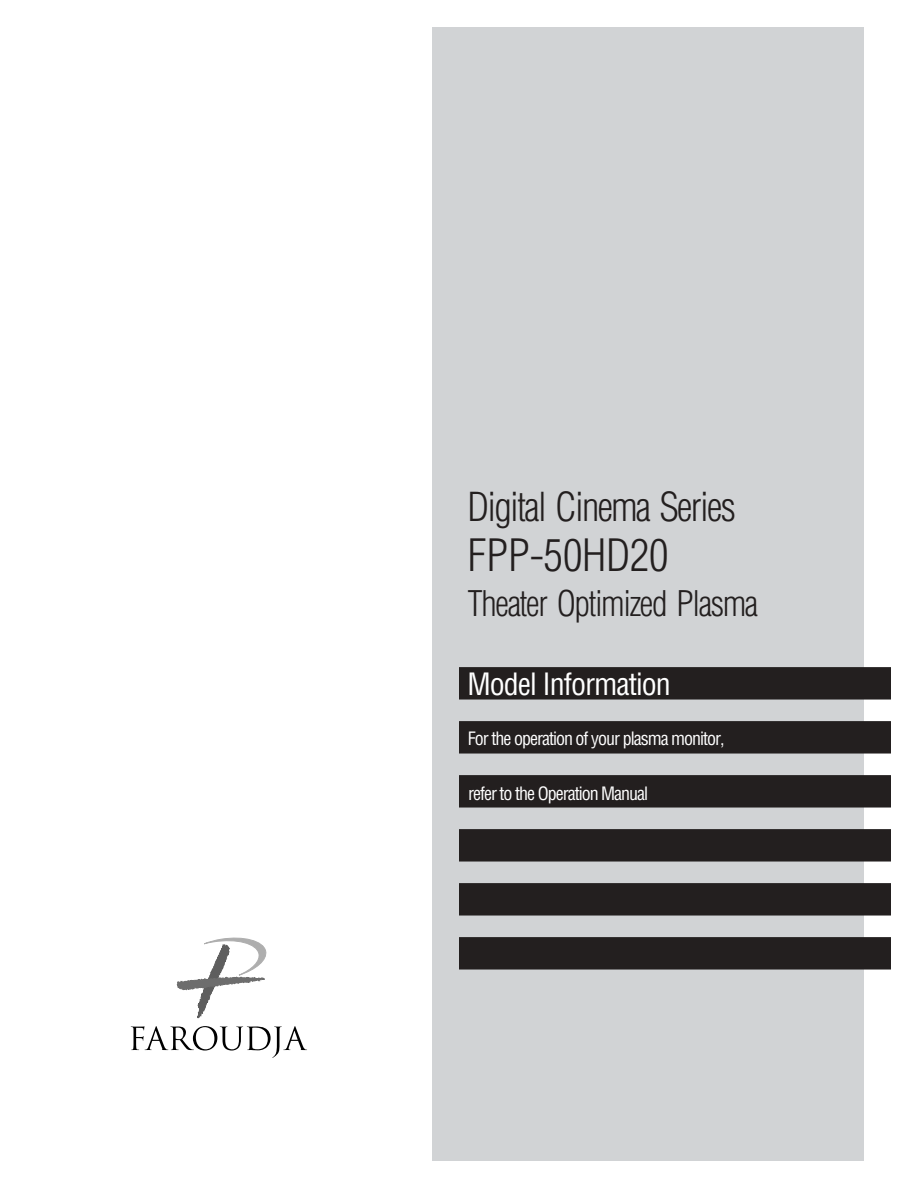
<style>
.page{position:relative;width:918px;height:1188px;background:#fff}
.page>*{position:absolute;margin:0;border:0;box-sizing:border-box;transform-origin:0 0}
.t1{font:300 condensed 43.5px "Helvetica";letter-spacing:-.005em;color:#231f1f}
.t2{font:300 condensed 39px "Helvetica";letter-spacing:-.04em;color:#231f1f}
.t3{font:300 condensed 34.5px "Helvetica";letter-spacing:-.035em;color:#231f1f}
.t4{font:condensed 30px "Helvetica";letter-spacing:-.035em;color:#fff}
.t5{font:condensed 18px "Helvetica";letter-spacing:-.055em;color:#fff}
</style>
<div class="page">
<div style="left:432px;top:27px;width:432px;height:1134px;background:#d1d3d5"></div>
<div style="left:459px;top:667px;width:432px;height:33px;background:#231f1f;border:2px solid #231f1f"></div>
<div style="left:459px;top:721px;width:432px;height:33px;background:#231f1f;border:2px solid #231f1f"></div>
<div style="left:459px;top:775px;width:432px;height:33px;background:#231f1f;border:2px solid #231f1f"></div>
<div style="left:459px;top:829px;width:432px;height:33px;background:#231f1f;border:2px solid #231f1f"></div>
<div style="left:459px;top:883px;width:432px;height:33px;background:#231f1f;border:2px solid #231f1f"></div>
<div style="left:459px;top:937px;width:432px;height:33px;background:#231f1f;border:2px solid #231f1f"></div>
<svg style="left:131px;top:937px;width:176px;height:121px"></svg>
<h2 class="t2" style="left:467px;top:491px;width:270px">Digital Cinema Series</h2>
<h1 class="t1" style="left:467px;top:538px;width:203px">FPP-50HD20</h1>
<h3 class="t3" style="left:467px;top:590px;width:292px">Theater Optimized Plasma</h3>
<h3 class="t4" style="left:467px;top:667px;width:205px">Model Information</h3>
<p class="t5" style="left:468px;top:728px;width:258px">For the operation of your plasma monitor,</p>
<p class="t5" style="left:468px;top:783px;width:182px">refer to the Operation Manual</p>
</div>
